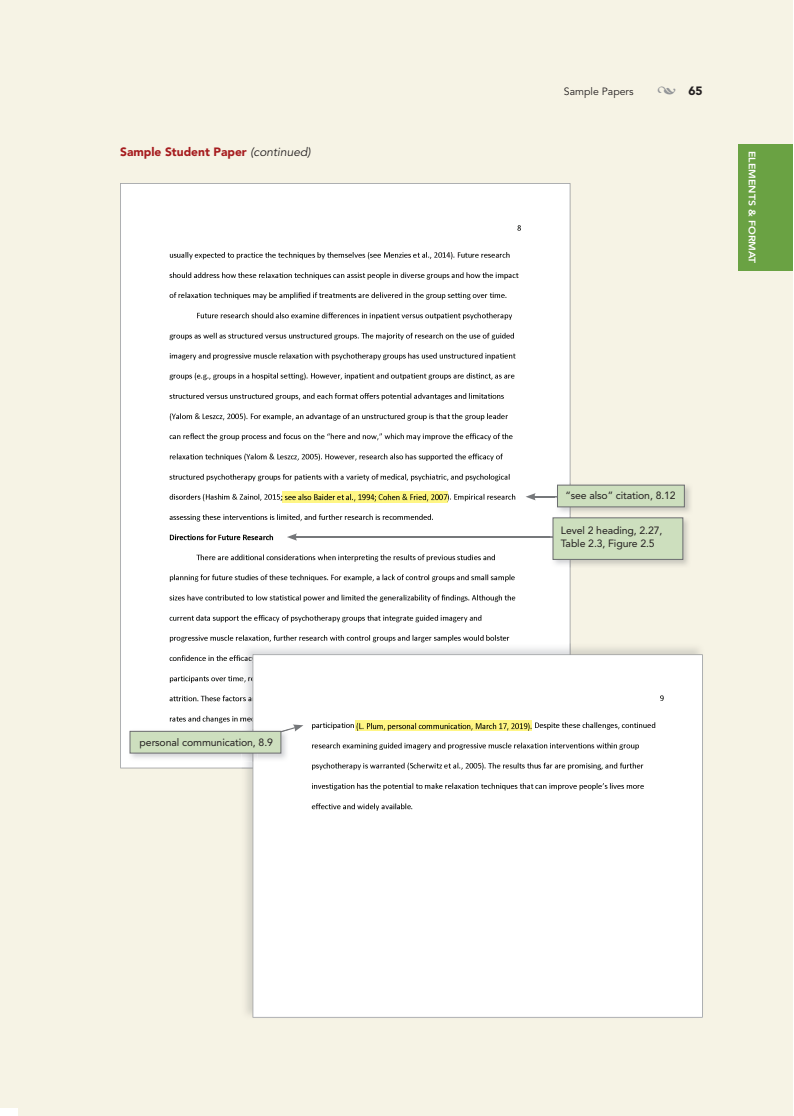
<style>
.page{position:relative;width:794px;height:1116px;background:#fff}
.page>*{position:absolute;margin:0;border:0;box-sizing:border-box;transform-origin:0 0}
.t1{font:900 12px "Avenir";color:#a61c1f}
.t2{font:900 12px "Avenir";color:#231f20}
.t3{font:10.5px/13.5px "Avenir";letter-spacing:-.01em;color:#231f20}
.t4{font:10.5px "Avenir";color:#231f20}
.t5{font:800 9.45px "Avenir";color:#fff;scale:1.11 1}
.s1{font-weight:400;font-style:italic;color:#231f20}
.s2{font-family:"Minion Pro";font-weight:400;font-size:18px;color:#939598}
</style>
<div class="page">
<div style="left:18px;top:0;width:774px;height:1115px;background:#f6f3e5"></div>
<div style="left:0;top:0;width:18px;height:1107px;background:#f6f3e5"></div>
<svg style="left:120px;top:183px;width:450px;height:585px;background:#f1f1f1"></svg>
<img style="left:570px;top:643px;width:133px;height:53px">
<img style="left:654px;top:696px;width:49px;height:322px">
<img style="left:241px;top:643px;width:329px;height:125px">
<div style="left:252px;top:654px;width:450px;height:363px;background:#fff"></div>
<hr style="left:533px;top:496px;width:66px;height:1px;background:#76787b">
<svg style="left:525px;top:493px;width:10px;height:7px"></svg>
<hr style="left:294px;top:536px;width:291px;height:1px;background:#76787b">
<svg style="left:287px;top:533px;width:10px;height:7px"></svg>
<img style="left:282px;top:491px;width:165px;height:11px">
<img style="left:356px;top:720px;width:175px;height:10px">
<img style="left:555px;top:482px;width:136px;height:33px">
<div style="left:557px;top:485px;width:127px;height:22px;background:#cddfbe"></div>
<div style="left:557px;top:484px;width:127px;height:23px;border:1px solid #6c6d70"></div>
<img style="left:550px;top:515px;width:138px;height:52px">
<div style="left:553px;top:518px;width:129px;height:41px;background:#cddfbe"></div>
<div style="left:552px;top:517px;width:131px;height:42px;border:1px solid #6c6d70"></div>
<svg style="left:228px;top:724px;width:75px;height:23px"></svg>
<img style="left:127px;top:729px;width:126px;height:32px">
<img style="left:253px;top:753px;width:5px;height:8px">
<img style="left:258px;top:747px;width:31px;height:14px">
<img style="left:228px;top:729px;width:61px;height:18px">
<div style="left:130px;top:731px;width:151px;height:22px;background:#cddfbe"></div>
<div style="left:130px;top:731px;width:151px;height:22px;border:1px solid #6c6d70"></div>
<div style="left:738px;top:144px;width:54px;height:126px;background:#6aa243"></div>
<p class="t1" style="left:120px;top:144px;width:192px">Sample Student Paper <span class="s1">(continued)</span></p>
<p class="t3" style="left:140px;top:735px;width:135px">personal communication, 8.9</p>
<p class="t4" style="left:563px;top:85px;width:71px">Sample Papers</p>
<p class="t2" style="left:656px;top:84px;width:47px"><span class="s2">•</span> 65</p>
<p class="t5" style="left:757px;top:151px;width:103px;rotate:90deg">ELEMENTS &amp; FORMAT</p>
<p class="t3" style="left:565px;top:489px;width:112px">“see also” citation, 8.12</p>
<p class="t3" style="left:560px;top:523px;width:103px">Level 2 heading, 2.27,<br>Table 2.3, Figure 2.5</p>
</div>
